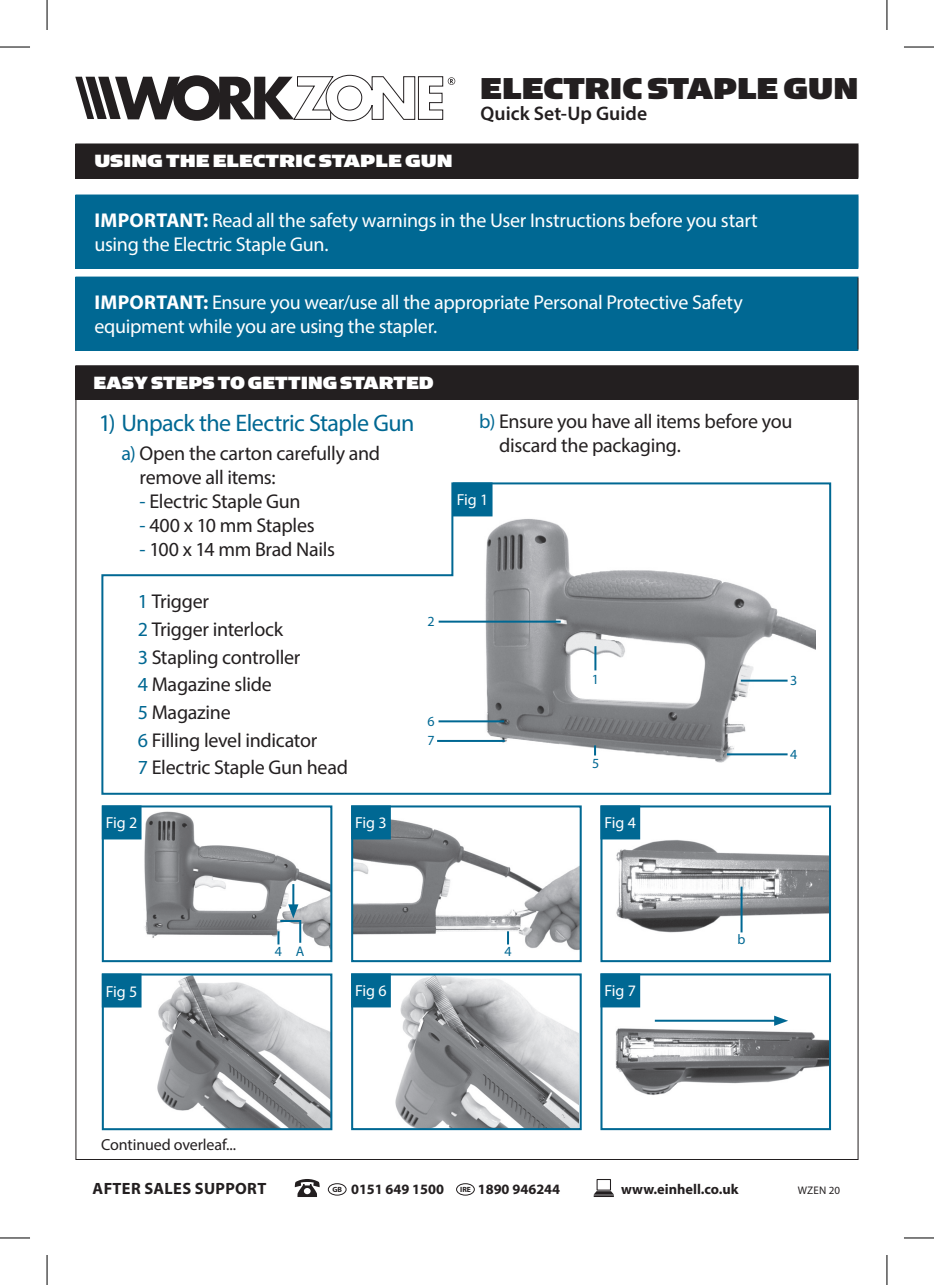
<style>
.page{position:relative;width:934px;height:1285px;background:#fff}
.page>*{position:absolute;margin:0;border:0;box-sizing:border-box;transform-origin:0 0}
.t1{font:34px "Simian Text Gorilla";color:#231f20}
.t2{font:24px "Myriad Pro";letter-spacing:-.025em;color:#006893}
.t3{font:20px/27.6px "Myriad Pro";letter-spacing:-.015em;color:#231f20}
.t4{font:20px/24px "Myriad Pro";letter-spacing:-.015em;color:#fff}
.t5{font:20px "Simian Text Gorilla";color:#fff;scale:1.08 1}
.t6{font:20px "Simian Text Gorilla";color:#fff}
.t7{font:600 19.6px "Myriad Pro";letter-spacing:.005em;color:#231f20}
.t8{font:700 16.4px "Myriad Pro";letter-spacing:.02em;color:#231f20}
.t9{font:16px "Myriad Pro";letter-spacing:-.015em;color:#fff}
.t10{font:16px "Myriad Pro";letter-spacing:-.01em;color:#231f20}
.t11{font:700 14.4px "Myriad Pro";color:#231f20}
.t12{font:14px/19.6px "Myriad Pro";color:#006893}
.t13{font:11px "Myriad Pro";letter-spacing:.02em;color:#231f20}
.s1{font-weight:700}
.s2{color:#006893}
</style>
<div class="page">
<svg style="left:75px;top:74px;width:380px;height:48px"></svg>
<svg style="left:294px;top:1179px;width:25px;height:18px"></svg>
<div style="left:328px;top:1183px;width:18px;height:12px;border:1px solid #231f20;border-radius:50%"></div>
<div style="left:456px;top:1183px;width:18px;height:12px;border:1px solid #231f20;border-radius:50%"></div>
<svg style="left:593px;top:1179px;width:20px;height:18px"></svg>
<svg style="left:101px;top:482px;width:730px;height:313px"></svg>
<hr style="left:438px;top:720px;width:66px;height:2px;background:#006893">
<hr style="left:437px;top:740px;width:67px;height:2px;background:#006893">
<hr style="left:740px;top:679px;width:47px;height:2px;background:#006893">
<hr style="left:726px;top:753px;width:61px;height:2px;background:#006893">
<svg style="left:593px;top:745px;width:2px;height:10px"></svg>
<hr style="left:438px;top:620px;width:122px;height:2px;background:#006893">
<hr style="left:594px;top:646px;width:2px;height:24px;background:#006893">
<div style="left:453px;top:483px;width:38px;height:32px;background:#006893"></div>
<div style="left:452px;top:482px;width:40px;height:34px;border:2px solid #006893"></div>
<img style="left:615px;top:1028px;width:212px;height:67px">
<div style="left:600px;top:973px;width:230px;height:157px;border:2px solid #006893"></div>
<div style="left:601px;top:974px;width:38px;height:32px;background:#006893"></div>
<div style="left:600px;top:973px;width:40px;height:34px;border:2px solid #006893"></div>
<hr style="left:654px;top:1019px;width:122px;height:2px;background:#006893">
<svg style="left:773px;top:1015px;width:14px;height:11px"></svg>
<img style="left:157px;top:976px;width:172px;height:151px">
<div style="left:102px;top:973px;width:230px;height:157px;border:2px solid #006893"></div>
<div style="left:103px;top:974px;width:37px;height:32px;background:#006893"></div>
<div style="left:102px;top:973px;width:39px;height:34px;border:2px solid #006893"></div>
<img style="left:395px;top:976px;width:183px;height:151px">
<div style="left:351px;top:973px;width:230px;height:157px;border:2px solid #006893"></div>
<div style="left:352px;top:974px;width:37px;height:32px;background:#006893"></div>
<div style="left:351px;top:973px;width:39px;height:34px;border:2px solid #006893"></div>
<img style="left:144px;top:811px;width:185px;height:136px">
<div style="left:102px;top:805px;width:230px;height:157px;border:2px solid #006893"></div>
<div style="left:103px;top:806px;width:37px;height:32px;background:#006893"></div>
<div style="left:102px;top:805px;width:39px;height:34px;border:2px solid #006893"></div>
<hr style="left:292px;top:884px;width:2px;height:23px;background:#006893">
<svg style="left:277px;top:904px;width:25px;height:40px"></svg>
<img style="left:354px;top:816px;width:224px;height:134px">
<div style="left:351px;top:805px;width:230px;height:157px;border:2px solid #006893"></div>
<div style="left:352px;top:806px;width:37px;height:32px;background:#006893"></div>
<div style="left:351px;top:805px;width:39px;height:34px;border:2px solid #006893"></div>
<svg style="left:507px;top:931px;width:2px;height:13px"></svg>
<img style="left:615px;top:839px;width:212px;height:94px">
<div style="left:600px;top:805px;width:230px;height:157px;border:2px solid #006893"></div>
<div style="left:601px;top:806px;width:38px;height:32px;background:#006893"></div>
<div style="left:600px;top:805px;width:40px;height:34px;border:2px solid #006893"></div>
<hr style="left:740px;top:886px;width:2px;height:46px;background:#006893">
<div style="left:76px;top:144px;width:781px;height:34px;background:#231f20"></div>
<div style="left:76px;top:195px;width:781px;height:73px;background:#006893"></div>
<hr style="left:75px;top:143px;width:392px;height:1px;background:#231f20">
<hr style="left:467px;top:143px;width:391px;height:1px;background:#231f20">
<hr style="left:75px;top:177px;width:392px;height:1px;background:#231f20">
<hr style="left:467px;top:177px;width:391px;height:1px;background:#231f20">
<hr style="left:75px;top:144px;width:1px;height:33px;background:#231f20">
<hr style="left:857px;top:144px;width:1px;height:33px;background:#231f20">
<hr style="left:75px;top:194px;width:392px;height:1px;background:#006893">
<hr style="left:467px;top:194px;width:391px;height:1px;background:#006893">
<hr style="left:75px;top:267px;width:392px;height:1px;background:#006893">
<hr style="left:467px;top:267px;width:391px;height:1px;background:#006893">
<hr style="left:75px;top:195px;width:1px;height:72px;background:#006893">
<hr style="left:857px;top:195px;width:1px;height:72px;background:#006893">
<div style="left:76px;top:277px;width:781px;height:73px;background:#006893"></div>
<hr style="left:857px;top:277px;width:1px;height:72px;background:#231f20">
<hr style="left:75px;top:276px;width:783px;height:1px;background:#006893">
<hr style="left:75px;top:349px;width:783px;height:1px;background:#006893">
<hr style="left:75px;top:277px;width:1px;height:72px;background:#006893">
<div style="left:76px;top:366px;width:781px;height:33px;background:#231f20"></div>
<div style="left:75px;top:365px;width:783px;height:34px;border:1px solid #231f20"></div>
<hr style="left:0;top:47px;width:30px;height:1px;background:#000">
<hr style="left:903px;top:47px;width:30px;height:1px;background:#000">
<hr style="left:0;top:1237px;width:30px;height:1px;background:#000">
<hr style="left:903px;top:1237px;width:30px;height:1px;background:#000">
<hr style="left:47px;top:0;width:1px;height:30px;background:#000">
<hr style="left:47px;top:1255px;width:1px;height:30px;background:#000">
<hr style="left:886px;top:0;width:1px;height:30px;background:#000">
<hr style="left:886px;top:1255px;width:1px;height:30px;background:#000">
<h1 class="t1" style="left:480px;top:69px;width:380px">ELECTRIC STAPLE GUN</h1>
<p class="t5" style="left:94px;top:149px;width:333px">USING THE ELECTRIC STAPLE GUN</p>
<p class="t7" style="left:480px;top:101px;width:168px">Quick Set-Up Guide</p>
<p class="t4" style="left:94px;top:208px;width:664px"><span class="s1">IMPORTANT:</span> Read all the safety warnings in the User Instructions before you start using the Electric Staple Gun.</p>
<p class="t4" style="left:94px;top:290px;width:649px"><span class="s1">IMPORTANT:</span> Ensure you wear/use all the appropriate Personal Protective Safety equipment while you are using the stapler.</p>
<p class="t6" style="left:93px;top:371px;width:341px">EASY STEPS TO GETTING STARTED</p>
<p class="t2" style="left:99px;top:408px;width:317px">1) Unpack the Electric Staple Gun</p>
<p class="t3" style="left:140px;top:441px;width:242px;line-height:24px;text-indent:-18px"><span class="s2">a)</span> Open the carton carefully and remove all items:</p>
<p class="t3" style="left:140px;top:487px;width:162px"><span class="s2">-</span> Electric Staple Gun</p>
<p class="t3" style="left:140px;top:511px;width:176px"><span class="s2">-</span> 400 x 10 mm Staples</p>
<p class="t3" style="left:140px;top:535px;width:197px"><span class="s2">-</span> 100 x 14 mm Brad Nails</p>
<p class="t3" style="left:138px;top:587px;width:211px"><span class="s2">1</span> Trigger<br><span class="s2">2</span> Trigger interlock<br><span class="s2">3</span> Stapling controller<br><span class="s2">4</span> Magazine slide<br><span class="s2">5</span> Magazine<br><span class="s2">6</span> Filling level indicator<br><span class="s2">7</span> Electric Staple Gun head</p>
<p class="t12" style="left:427px;top:611px;width:9px">2</p>
<p class="t12" style="left:427px;top:711px;width:9px">6<br>7</p>
<p class="t9" style="left:106px;top:813px;width:33px">Fig 2</p>
<p class="t9" style="left:355px;top:813px;width:33px">Fig 3</p>
<p class="t3" style="left:499px;top:408px;width:295px;line-height:24px;text-indent:-20px"><span class="s2">b)</span> Ensure you have all items before you discard the packaging.</p>
<p class="t9" style="left:456px;top:490px;width:33px">Fig 1</p>
<p class="t12" style="left:591px;top:669px;width:9px">1</p>
<p class="t12" style="left:592px;top:753px;width:9px">5</p>
<p class="t9" style="left:604px;top:813px;width:33px">Fig 4</p>
<p class="t12" style="left:790px;top:670px;width:9px">3</p>
<p class="t12" style="left:790px;top:744px;width:9px">4</p>
<p class="t12" style="left:275px;top:941px;width:31px">4 A</p>
<p class="t12" style="left:504px;top:941px;width:9px">4</p>
<p class="t12" style="left:737px;top:929px;width:9px">b</p>
<p class="t9" style="left:106px;top:981px;width:33px">Fig 5</p>
<p class="t9" style="left:355px;top:981px;width:33px">Fig 6</p>
<p class="t9" style="left:604px;top:981px;width:33px">Fig 7</p>
<p class="t10" style="left:101px;top:1135px;width:136px">Continued overleaf...</p>
<p class="t8" style="left:93px;top:1178px;width:175px">AFTER SALES SUPPORT</p>
<p class="t11" style="left:332px;top:1179px;width:229px"><sup>GB</sup> 0151 649 1500 <sup>IRE</sup> 1890 946244</p>
<p class="t11" style="left:620px;top:1179px;width:119px">www.einhell.co.uk</p>
<p class="t13" style="left:797px;top:1183px;width:44px">WZEN 20</p>
</div>
